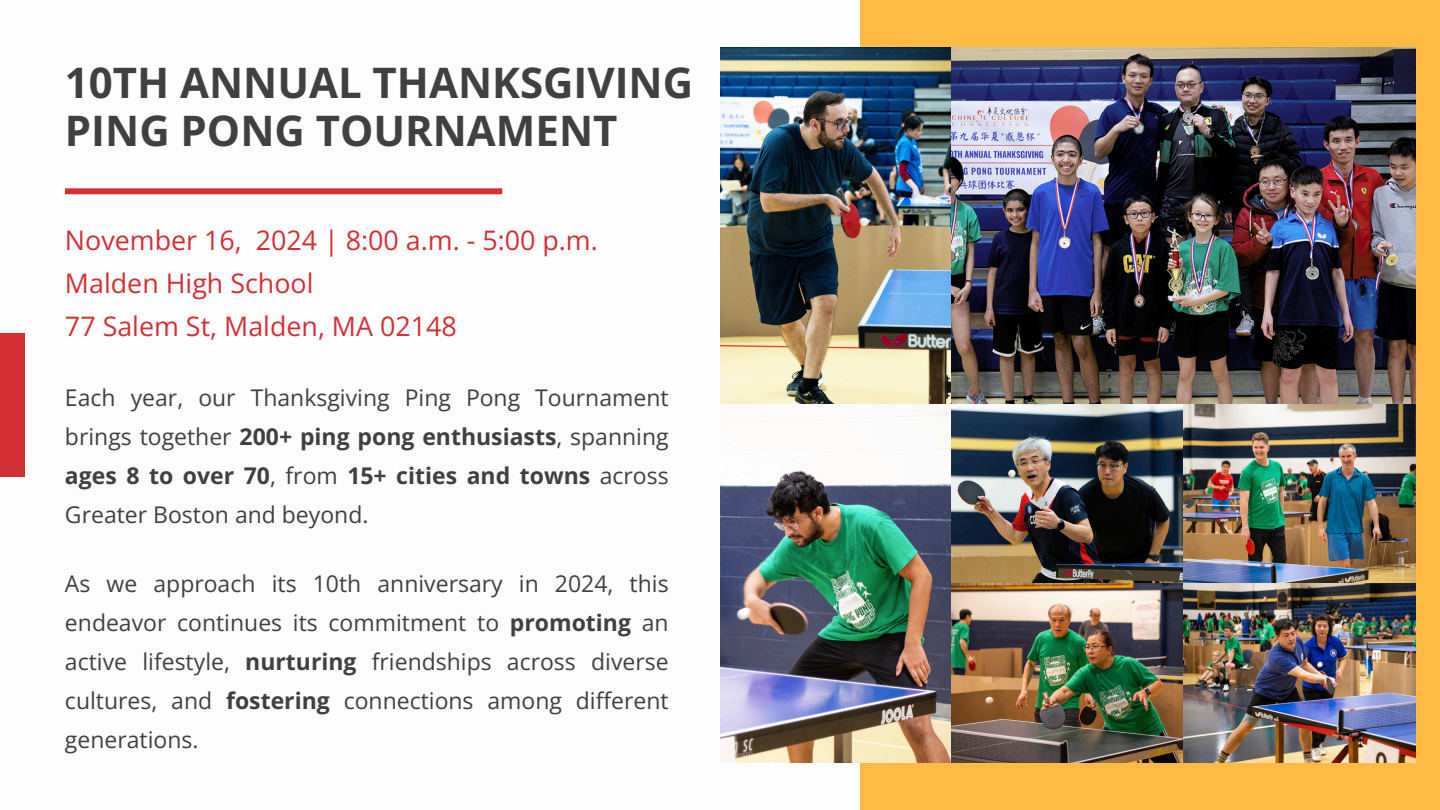
<style>
.page{position:relative;width:1440px;height:810px;background:#fff}
.page>*{position:absolute;margin:0;border:0;box-sizing:border-box;transform-origin:0 0}
.t1{font:700 42px/48.8px "Open Sans";color:#404040}
.t2{font:26.9px/42.8px "Open Sans";color:#d33036}
.t3{font:23px/39px "Open Sans";color:#404040;text-align:justify}
.s1{font-weight:700}
</style>
<div class="page">
<div style="left:861px;top:0;width:579px;height:810px;background:#ffba44"></div>
<div style="left:0;top:333px;width:25px;height:144px;background:#d33036"></div>
<div style="left:65px;top:188px;width:437px;height:6px;background:#d33036"></div>
<img style="left:720px;top:48px;width:696px;height:714px">
<p class="t1" style="left:65px;top:57px;width:630px">10TH ANNUAL THANKSGIVING<br>PING PONG TOURNAMENT</p>
<h1 class="t2" style="left:65px;top:218px;width:534px">November 16, 2024 | 8:00 a.m. - 5:00 p.m.<br>Malden High School<br>77 Salem St, Malden, MA 02148</h1>
<p class="t3" style="left:65px;top:378px;width:605px">Each year, our Thanksgiving Ping Pong Tournament brings together <span class="s1">200+ ping pong enthusiasts</span>, spanning <span class="s1">ages 8 to over 70</span>, from <span class="s1">15+ cities and towns</span> across Greater Boston and beyond.</p>
<h2 class="t3" style="left:65px;top:564px;width:605px">As we approach its 10th anniversary in 2024, this endeavor continues its commitment to <span class="s1">promoting</span> an active lifestyle, <span class="s1">nurturing</span> friendships across diverse cultures, and <span class="s1">fostering</span> connections among different generations.</h2>
</div>
